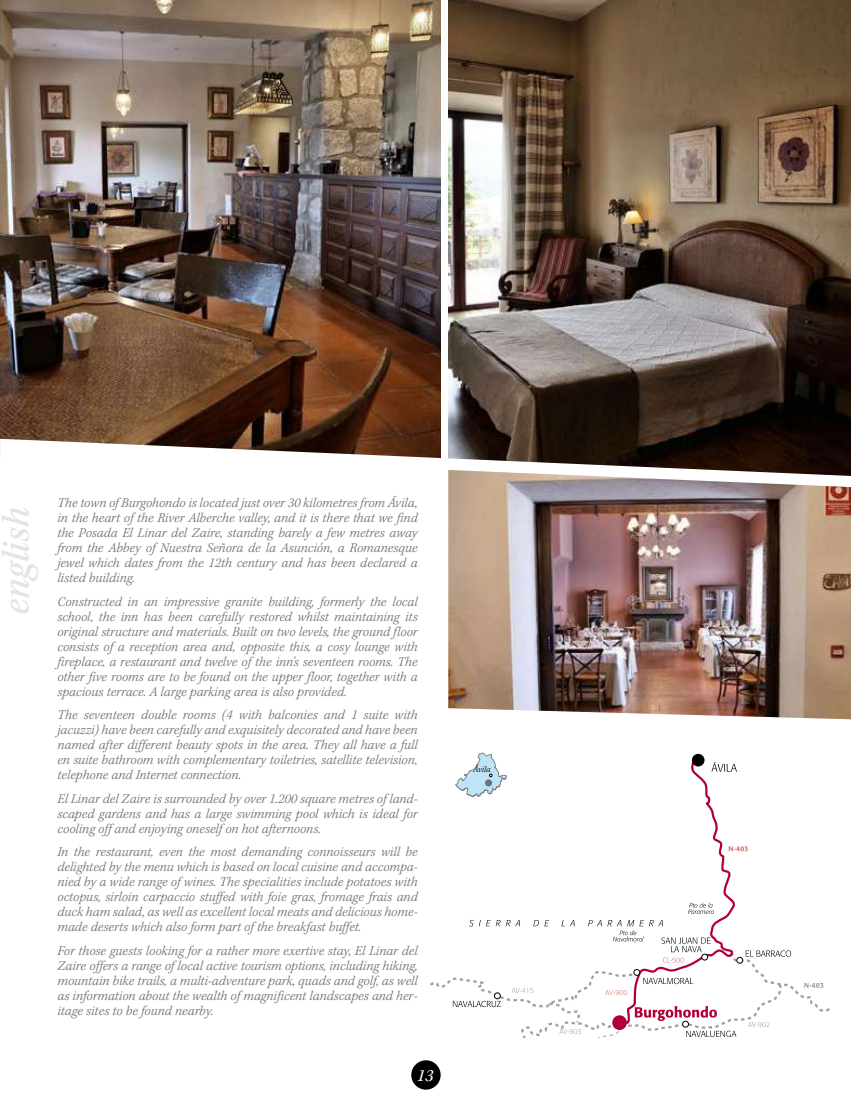
<style>
.page{position:relative;width:851px;height:1106px;background:#fff}
.page>*{position:absolute;margin:0;border:0;box-sizing:border-box;transform-origin:0 0}
.t1{font:40.5px "Kepler Std Medium Scn It";color:#e3e4e4}
.t2{font:italic 17.55px "Kepler Std";color:#fff}
.t3{font:italic 300 13.8px/15px "Kepler Std";color:#707172;text-align:justify}
.t4{font:italic 300 9px "Kepler Std";letter-spacing:.005em;color:#000}
</style>
<div class="page">
<div style="left:411px;top:1060px;width:29px;height:29px;background:#000;border-radius:50%"></div>
<img style="left:448px;top:0;width:402px;height:439px">
<img style="left:0;top:0;width:440px;height:439px">
<svg style="left:0;top:439px;width:850px;height:31px"></svg>
<svg style="left:430px;top:752px;width:400px;height:287px"></svg>
<div style="left:485px;top:779px;width:7px;height:7px;background:#707172;border-radius:50%"></div>
<img style="left:448px;top:470px;width:402px;height:249px">
<svg style="left:0;top:0;width:1px;height:55px"></svg>
<h1 class="t1" style="left:-7px;top:615px;width:109px;rotate:-90deg">english</h1>
<p class="t3" style="left:57px;top:495px;width:362px">The town of Burgohondo is located just over 30 kilometres from Ávila, in the heart of the River Alberche valley, and it is there that we find the Posada El Linar del Zaire, standing barely a few metres away from the Abbey of Nuestra Señora de la Asunción, a Romanesque jewel which dates from the 12th century and has been declared a listed building.</p>
<p class="t3" style="left:57px;top:594px;width:362px">Constructed in an impressive granite building, formerly the local school, the inn has been carefully restored whilst maintaining its original structure and materials. Built on two levels, the ground floor consists of a reception area and, opposite this, a cosy lounge with fireplace, a restaurant and twelve of the inn’s seventeen rooms. The other five rooms are to be found on the upper floor, together with a spacious terrace. A large parking area is also provided.</p>
<p class="t3" style="left:57px;top:707px;width:362px">The seventeen double rooms (4 with balconies and 1 suite with jacuzzi) have been carefully and exquisitely decorated and have been named after different beauty spots in the area. They all have a full en suite bathroom with complementary toiletries, satellite television, telephone and Internet connection.</p>
<p class="t3" style="left:57px;top:791px;width:362px">El Linar del Zaire is surrounded by over 1.200 square metres of land&shy;scaped gardens and has a large swimming pool which is ideal for cooling off and enjoying oneself on hot afternoons.</p>
<p class="t3" style="left:57px;top:844px;width:362px">In the restaurant, even the most demanding connoisseurs will be delighted by the menu which is based on local cuisine and accompa&shy;nied by a wide range of wines. The specialities include potatoes with octopus, sirloin carpaccio stuffed with foie gras, fromage frais and duck ham salad, as well as excellent local meats and delicious home&shy;made deserts which also form part of the breakfast buffet.</p>
<p class="t3" style="left:57px;top:943px;width:362px">For those guests looking for a rather more exertive stay, El Linar del Zaire offers a range of local active tourism options, including hiking, mountain bike trails, a multi-adventure park, quads and golf, as well as information about the wealth of magnificent landscapes and her&shy;itage sites to be found nearby.</p>
<p class="t2" style="left:417px;top:1065px;width:18px">13</p>
<p class="t4" style="left:473px;top:763px;width:19px">Ávila</p>
</div>
